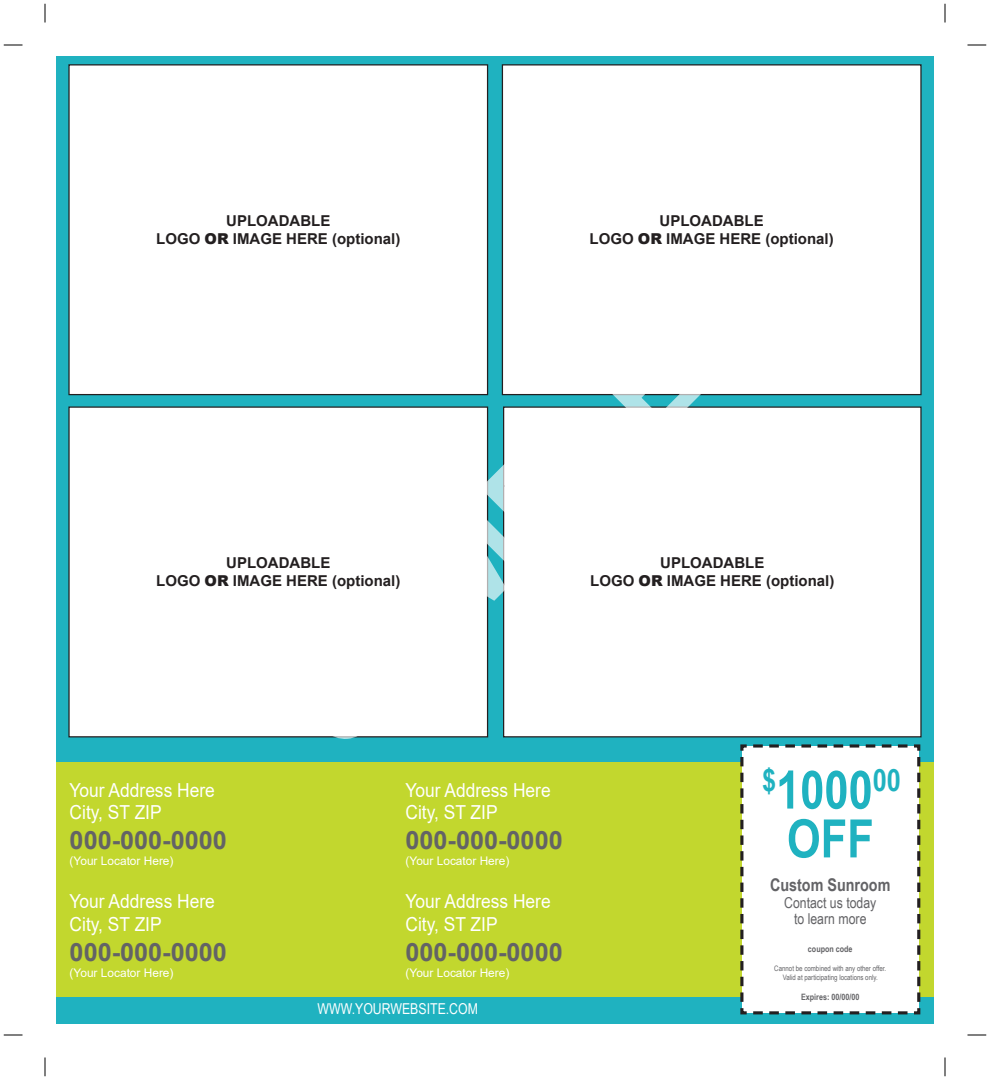
<style>
.page{position:relative;width:990px;height:1080px;background:#fff}
.page>*{position:absolute;margin:0;border:0;box-sizing:border-box;transform-origin:0 0}
.t1{font:700 125px "Arial";color:rgb(255 255 255/.65)}
.t2{font:700 53px/48.9px "Arial Narrow";color:#1fb2c0;text-align:center}
.t3{font:700 25.25px "Arial";color:#636366}
.t4{font:19.25px/22.5px "Arial";color:#fff;scale:.9 1}
.t5{font:700 17.5px "Arial Narrow";color:#636366}
.t6{font:700 15px/18px "Arial";color:#231f20;text-align:center}
.t7{font:15px/16.2px "Arial Narrow";color:#636366;text-align:center}
.t8{font:15px "Arial Narrow";color:#fff}
.t9{font:11.88px "Arial";color:#fff}
.t10{font:700 8.75px "Arial Narrow";color:#636366}
.t11{font:7.5px/9px "Arial Narrow";color:#636366;text-align:center}
.s1{font-weight:900}
</style>
<div class="page">
<div style="left:56px;top:56px;width:878px;height:968px;background:#1fb2c0"></div>
<div style="left:56px;top:762px;width:878px;height:235px;background:#c2d72e"></div>
<div style="left:740px;top:744px;width:181px;height:271px;background:#fff"></div>
<div style="left:69px;top:65px;width:419px;height:330px;background:#fff"></div>
<div style="left:68px;top:64px;width:420px;height:331px;border:1px solid #231f20"></div>
<div style="left:502px;top:65px;width:419px;height:330px;background:#fff"></div>
<div style="left:502px;top:64px;width:420px;height:331px;border:1px solid #231f20"></div>
<div style="left:69px;top:407px;width:419px;height:330px;background:#fff"></div>
<div style="left:68px;top:406px;width:420px;height:331px;border:1px solid #231f20"></div>
<div style="left:504px;top:407px;width:417px;height:330px;background:#fff"></div>
<div style="left:503px;top:406px;width:419px;height:331px;border:1px solid #231f20"></div>
<svg style="left:4px;top:44px;width:18px;height:2px"></svg>
<svg style="left:968px;top:44px;width:18px;height:2px"></svg>
<svg style="left:4px;top:1034px;width:18px;height:2px"></svg>
<svg style="left:968px;top:1034px;width:18px;height:2px"></svg>
<svg style="left:44px;top:4px;width:2px;height:18px"></svg>
<svg style="left:44px;top:1058px;width:2px;height:18px"></svg>
<svg style="left:944px;top:4px;width:2px;height:18px"></svg>
<svg style="left:944px;top:1058px;width:2px;height:18px"></svg>
<p class="t6" style="left:156px;top:212px;width:246px">UPLOADABLE<br>LOGO <span class="s1">OR</span> IMAGE HERE (optional)</p>
<p class="t6" style="left:590px;top:212px;width:246px">UPLOADABLE<br>LOGO <span class="s1">OR</span> IMAGE HERE (optional)</p>
<h1 class="t1" style="left:252px;top:665px;width:522px;rotate:-45deg">SAMPLE</h1>
<p class="t6" style="left:156px;top:554px;width:246px">UPLOADABLE<br>LOGO <span class="s1">OR</span> IMAGE HERE (optional)</p>
<p class="t6" style="left:590px;top:554px;width:246px">UPLOADABLE<br>LOGO <span class="s1">OR</span> IMAGE HERE (optional)</p>
<p class="t4" style="left:70px;top:778px;width:163px">Your Address Here<br>City, ST ZIP</p>
<h3 class="t3" style="left:70px;top:822px;width:159px">000-000-0000</h3>
<p class="t9" style="left:70px;top:853px;width:105px">(Your Locator Here)</p>
<p class="t4" style="left:70px;top:890px;width:163px">Your Address Here<br>City, ST ZIP</p>
<h3 class="t3" style="left:70px;top:934px;width:159px">000-000-0000</h3>
<p class="t9" style="left:70px;top:965px;width:105px">(Your Locator Here)</p>
<p class="t4" style="left:406px;top:778px;width:163px">Your Address Here<br>City, ST ZIP</p>
<h3 class="t3" style="left:406px;top:822px;width:159px">000-000-0000</h3>
<p class="t9" style="left:406px;top:853px;width:105px">(Your Locator Here)</p>
<p class="t4" style="left:406px;top:890px;width:163px">Your Address Here<br>City, ST ZIP</p>
<h3 class="t3" style="left:406px;top:934px;width:159px">000-000-0000</h3>
<p class="t9" style="left:406px;top:965px;width:105px">(Your Locator Here)</p>
<p class="t8" style="left:318px;top:998px;width:162px">WWW.YOURWEBSITE.COM</p>
<h2 class="t2" style="left:762px;top:763px;width:140px"><sup>$</sup>1000<sup>00<br></sup>OFF</h2>
<p class="t5" style="left:770px;top:872px;width:122px">Custom Sunroom</p>
<p class="t7" style="left:784px;top:894px;width:94px">Contact us today to learn more</p>
<p class="t10" style="left:808px;top:942px;width:46px">coupon code</p>
<p class="t11" style="left:774px;top:964px;width:114px">Cannot be combined with any other offer.<br>Valid at participating locations only.</p>
<p class="t10" style="left:801px;top:990px;width:60px">Expires: 00/00/00</p>
</div>
